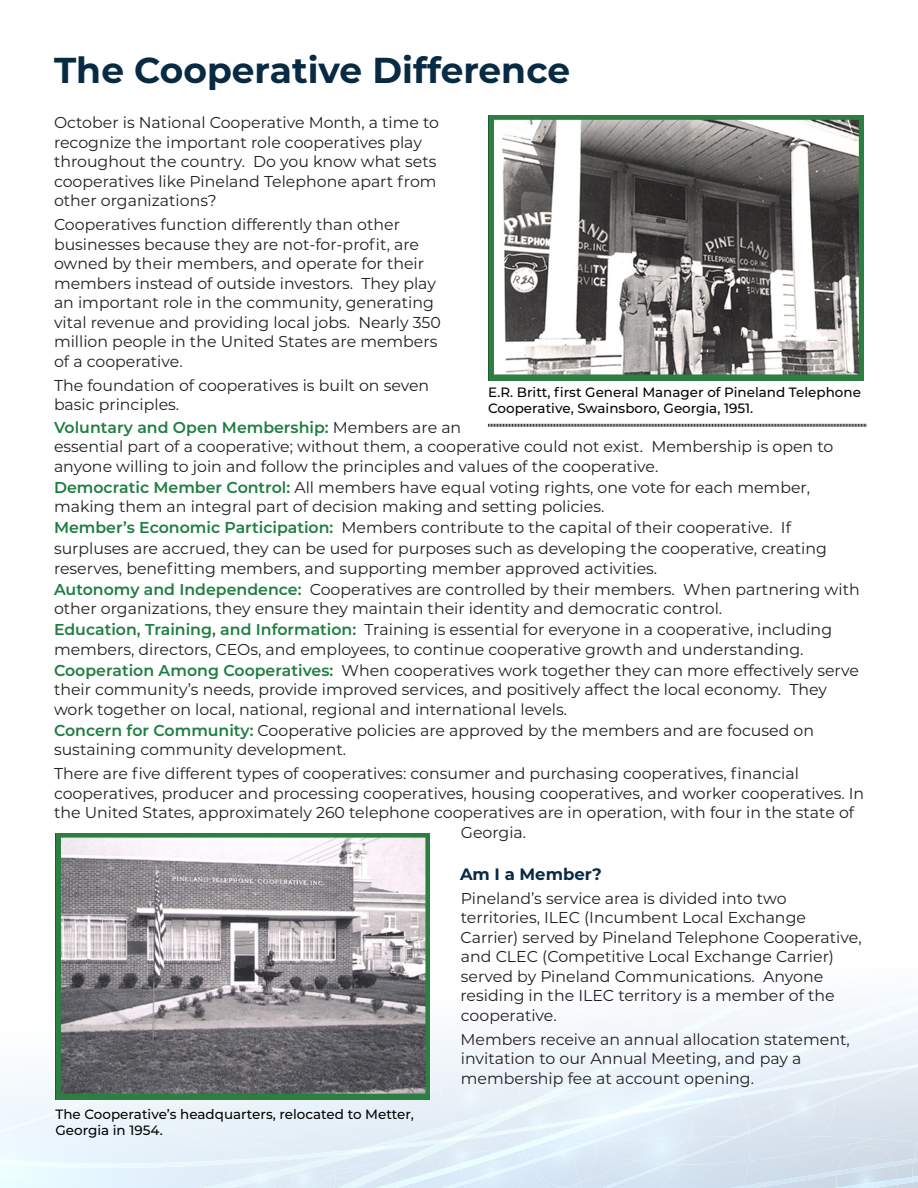
<style>
.page{position:relative;width:918px;height:1188px;background:#fff}
.page>*{position:absolute;margin:0;border:0;box-sizing:border-box;transform-origin:0 0}
.Center{font:700 36px "Montserrat";color:#082b43}
.Center-2{font:700 16.5px "Montserrat";color:#082b43}
.Center-3{font:15.75px/19.5px "Montserrat";color:#231f20}
.Center-4{font:600 15.75px "Montserrat";color:#207e42}
.Center-5{font:500 13.5px "Montserrat";color:#040503}
.s1{font-weight:400;color:#231f20}
.s2{font-weight:600;color:#207e42}
</style>
<div class="page">
<svg style="left:0;top:1003px;width:918px;height:185px;fill:#e8f2fa"></svg>
<img style="left:488px;top:116px;width:375px;height:265px">
<img style="left:55px;top:833px;width:375px;height:266px">
<svg style="left:488px;top:423px;width:378px;height:4px"></svg>
<p class="Center" style="left:54px;top:45px;width:518px">The Cooperative Difference</p>
<p class="Center-3" style="left:54px;top:112px;width:387px">October is National Cooperative Month, a time to</p>
<p class="Center-3" style="left:54px;top:132px;width:369px">recognize the important role cooperatives play</p>
<p class="Center-3" style="left:54px;top:151px;width:384px">throughout the country. Do you know what sets</p>
<p class="Center-3" style="left:54px;top:171px;width:384px">cooperatives like Pineland Telephone apart from</p>
<p class="Center-3" style="left:54px;top:190px;width:164px">other organizations?</p>
<p class="Center-3" style="left:54px;top:214px;width:348px">Cooperatives function differently than other</p>
<p class="Center-3" style="left:54px;top:234px;width:367px">businesses because they are not-for-profit, are</p>
<p class="Center-3" style="left:54px;top:253px;width:372px">owned by their members, and operate for their</p>
<p class="Center-3" style="left:54px;top:273px;width:383px">members instead of outside investors. They play</p>
<p class="Center-3" style="left:54px;top:292px;width:381px">an important role in the community, generating</p>
<p class="Center-3" style="left:54px;top:312px;width:388px">vital revenue and providing local jobs. Nearly 350</p>
<p class="Center-3" style="left:54px;top:331px;width:385px">million people in the United States are members</p>
<p class="Center-3" style="left:54px;top:351px;width:130px">of a cooperative.</p>
<p class="Center-3" style="left:54px;top:375px;width:377px">The foundation of cooperatives is built on seven</p>
<p class="Center-3" style="left:54px;top:394px;width:127px">basic principles.</p>
<p class="Center-4" style="left:54px;top:416px;width:409px">Voluntary and Open Membership: <span class="s1">Members are an</span></p>
<p class="Center-3" style="left:54px;top:436px;width:781px">essential part of a cooperative; without them, a cooperative could not exist. Membership is open to anyone willing to join and follow the principles and values of the cooperative.</p>
<p class="Center-3" style="left:54px;top:477px;width:758px"><span class="s2">Democratic Member Control:</span> All members have equal voting rights, one vote for each member,</p>
<p class="Center-3" style="left:54px;top:496px;width:552px">making them an integral part of decision making and setting policies.</p>
<p class="Center-3" style="left:54px;top:517px;width:739px"><span class="s2">Member’s Economic Participation:</span> Members contribute to the capital of their cooperative. If</p>
<p class="Center-3" style="left:54px;top:538px;width:775px">surpluses are accrued, they can be used for purposes such as developing the cooperative, creating</p>
<p class="Center-3" style="left:54px;top:558px;width:605px">reserves, benefitting members, and supporting member approved activities.</p>
<p class="Center-3" style="left:54px;top:579px;width:807px"><span class="s2">Autonomy and Independence:</span> Cooperatives are controlled by their members. When partnering with other organizations, they ensure they maintain their identity and democratic control.</p>
<p class="Center-3" style="left:54px;top:619px;width:780px"><span class="s2">Education, Training, and Information:</span> Training is essential for everyone in a cooperative, including members, directors, CEOs, and employees, to continue cooperative growth and understanding.</p>
<p class="Center-3" style="left:54px;top:660px;width:806px"><span class="s2">Cooperation Among Cooperatives:</span> When cooperatives work together they can more effectively serve their community’s needs, provide improved services, and positively affect the local economy. They work together on local, national, regional and international levels.</p>
<p class="Center-3" style="left:54px;top:720px;width:762px"><span class="s2">Concern for Community:</span> Cooperative policies are approved by the members and are focused on</p>
<p class="Center-3" style="left:54px;top:739px;width:294px">sustaining community development.</p>
<p class="Center-3" style="left:54px;top:763px;width:747px">There are five different types of cooperatives: consumer and purchasing cooperatives, financial</p>
<p class="Center-3" style="left:54px;top:783px;width:812px">cooperatives, producer and processing cooperatives, housing cooperatives, and worker cooperatives. In the United States, approximately 260 telephone cooperatives are in operation, with four in the state of</p>
<p class="Center-3" style="left:461px;top:822px;width:67px">Georgia.</p>
<p class="Center-2" style="left:460px;top:862px;width:143px">Am I a Member?</p>
<p class="Center-3" style="left:461px;top:888px;width:327px">Pineland’s service area is divided into two</p>
<p class="Center-3" style="left:461px;top:907px;width:347px">territories, ILEC (Incumbent Local Exchange</p>
<p class="Center-3" style="left:461px;top:927px;width:403px">Carrier) served by Pineland Telephone Cooperative,</p>
<p class="Center-3" style="left:461px;top:946px;width:375px">and CLEC (Competitive Local Exchange Carrier)</p>
<p class="Center-3" style="left:461px;top:966px;width:364px">served by Pineland Communications. Anyone</p>
<p class="Center-3" style="left:461px;top:985px;width:376px">residing in the ILEC territory is a member of the</p>
<p class="Center-3" style="left:461px;top:1005px;width:97px">cooperative.</p>
<p class="Center-3" style="left:461px;top:1029px;width:391px">Members receive an annual allocation statement,</p>
<p class="Center-3" style="left:461px;top:1048px;width:342px">invitation to our Annual Meeting, and pay a</p>
<p class="Center-3" style="left:461px;top:1068px;width:295px">membership fee at account opening.</p>
<p class="Center-5" style="left:488px;top:383px;width:374px">E.R. Britt, first General Manager of Pineland Telephone</p>
<p class="Center-5" style="left:488px;top:399px;width:267px">Cooperative, Swainsboro, Georgia, 1951.</p>
<p class="Center-5" style="left:55px;top:1105px;width:360px">The Cooperative’s headquarters, relocated to Metter,</p>
<p class="Center-5" style="left:55px;top:1121px;width:109px">Georgia in 1954.</p>
</div>
